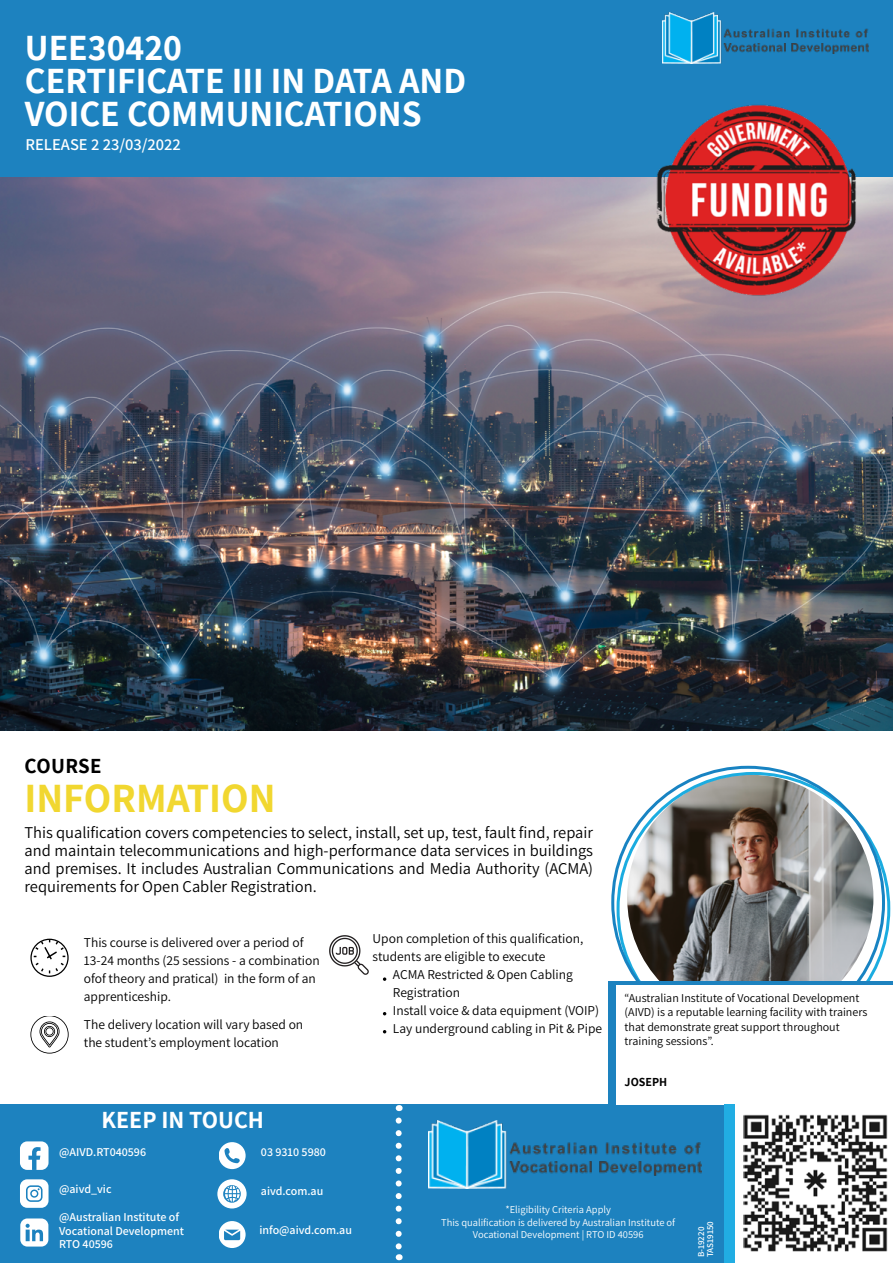
<style>
.page{position:relative;width:893px;height:1263px;background:#fff}
.page>*{position:absolute;margin:0;border:0;box-sizing:border-box;transform-origin:0 0}
.t1{font:700 40.5px "Assistant";color:#f1d730}
.t2{font:700 36px/33px "Assistant";color:#fff}
.t3{font:700 24px "Assistant";color:#fff}
.t4{font:700 21px "Assistant";letter-spacing:.02em;color:#000}
.t5{font:16.5px/18px "Assistant";color:#000;text-align:justify}
.t6{font:600 16.5px "Assistant";color:#fff}
.t7{font:13.5px/18px "Assistant";color:#000}
.t8{font:12px/14.4px "Assistant";color:#000}
.t9{font:600 12px/13.5px "Assistant";color:#fff}
.t10{font:700 12px "Assistant";color:#000}
.t11{font:10.5px/12.6px "Assistant";color:#fff;text-align:center}
.t12{font:600 9px/9px "Assistant";color:#fff}
</style>
<div class="page">
<svg style="left:329px;top:935px;width:40px;height:40px"></svg>
<img style="left:0;top:176px;width:893px;height:555px">
<div style="left:0;top:1104px;width:892px;height:159px;background:#1d82bf"></div>
<img style="left:429px;top:1121px;width:272px;height:68px">
<img style="left:627px;top:775px;width:246px;height:206px">
<svg style="left:383px;top:977px;width:3px;height:4px"></svg>
<svg style="left:30px;top:939px;width:39px;height:38px"></svg>
<svg style="left:30px;top:1016px;width:38px;height:37px"></svg>
<div style="left:609px;top:981px;width:284px;height:126px;background:#1d82bf"></div>
<div style="left:616px;top:985px;width:277px;height:119px;background:#fff"></div>
<svg style="left:396px;top:1120px;width:6px;height:140px"></svg>
<div style="left:730px;top:1102px;width:163px;height:161px;background:#fff"></div>
<div style="left:0;top:0;width:893px;height:176px;background:#1d82bf"></div>
<img style="left:662px;top:13px;width:206px;height:51px">
<img style="left:646px;top:105px;width:231px;height:205px">
<div style="left:724px;top:1104px;width:10px;height:159px;background:#21ade3"></div>
<img style="left:744px;top:1115px;width:143px;height:136px">
<div style="left:20px;top:1179px;width:29px;height:29px;background:#fff;border-radius:7px"></div>
<svg style="left:26px;top:1185px;width:17px;height:17px"></svg>
<svg style="left:20px;top:1141px;width:29px;height:29px"></svg>
<svg style="left:218px;top:1179px;width:29px;height:29px"></svg>
<svg style="left:219px;top:1221px;width:27px;height:27px"></svg>
<svg style="left:20px;top:1219px;width:28px;height:27px"></svg>
<svg style="left:219px;top:1142px;width:27px;height:27px"></svg>
<h2 class="t2" style="left:25px;top:30px;width:443px">UEE30420<br>CERTIFICATE III IN DATA AND<br>VOICE COMMUNICATIONS</h2>
<p class="t6" style="left:26px;top:133px;width:157px">RELEASE 2 23/03/2022</p>
<h3 class="t4" style="left:25px;top:752px;width:79px">COURSE</h3>
<h1 class="t1" style="left:25px;top:770px;width:253px">INFORMATION</h1>
<p class="t5" style="left:25px;top:822px;width:570px">This qualification covers competencies to select, install, set up, test, fault find, repair and maintain telecommunications and high-performance data services in buildings and premises. It includes Australian Communications and Media Authority (ACMA) requirements for Open Cabler Registration.</p>
<p class="t7" style="left:84px;top:933px;width:237px">This course is delivered over a period of 13-24 months (25 sessions - a combination ofof theory and pratical) in the form of an apprenticeship.</p>
<p class="t7" style="left:84px;top:1014px;width:221px">The delivery location will vary based on the student’s employment location</p>
<h3 class="t3" style="left:102px;top:1104px;width:164px">KEEP IN TOUCH</h3>
<p class="t7" style="left:373px;top:929px;width:212px">Upon completion of this qualification, students are eligible to execute</p>
<p class="t7" style="left:393px;top:965px;width:211px">ACMA Restricted &amp; Open Cabling<br>Registration<br>Install voice &amp; data equipment (VOIP)<br>Lay underground cabling in Pit &amp; Pipe</p>
<p class="t8" style="left:625px;top:990px;width:244px">“Australian Institute of Vocational Development (AIVD) is a reputable learning facility with trainers that demonstrate great support throughout training sessions”.</p>
<p class="t10" style="left:625px;top:1073px;width:44px">JOSEPH</p>
<p class="t9" style="left:59px;top:1144px;width:88px">@AIVD.RT040596</p>
<p class="t9" style="left:59px;top:1182px;width:54px">@aivd_vic</p>
<p class="t9" style="left:59px;top:1210px;width:126px">@Australian Institute of<br>Vocational Development<br>RTO 40596</p>
<p class="t9" style="left:261px;top:1144px;width:67px">03 9310 5980</p>
<p class="t9" style="left:261px;top:1184px;width:64px">aivd.com.au</p>
<p class="t9" style="left:259px;top:1223px;width:94px">info@aivd.com.au</p>
<p class="t11" style="left:441px;top:1203px;width:236px">*Eligibility Criteria Apply<br>This qualification is delivered by Australian Institute of<br>Vocational Development | RTO ID 40596</p>
<p class="t12" style="left:696px;top:1257px;width:38px;rotate:-90deg">B-19220<br>TAS19150</p>
</div>
